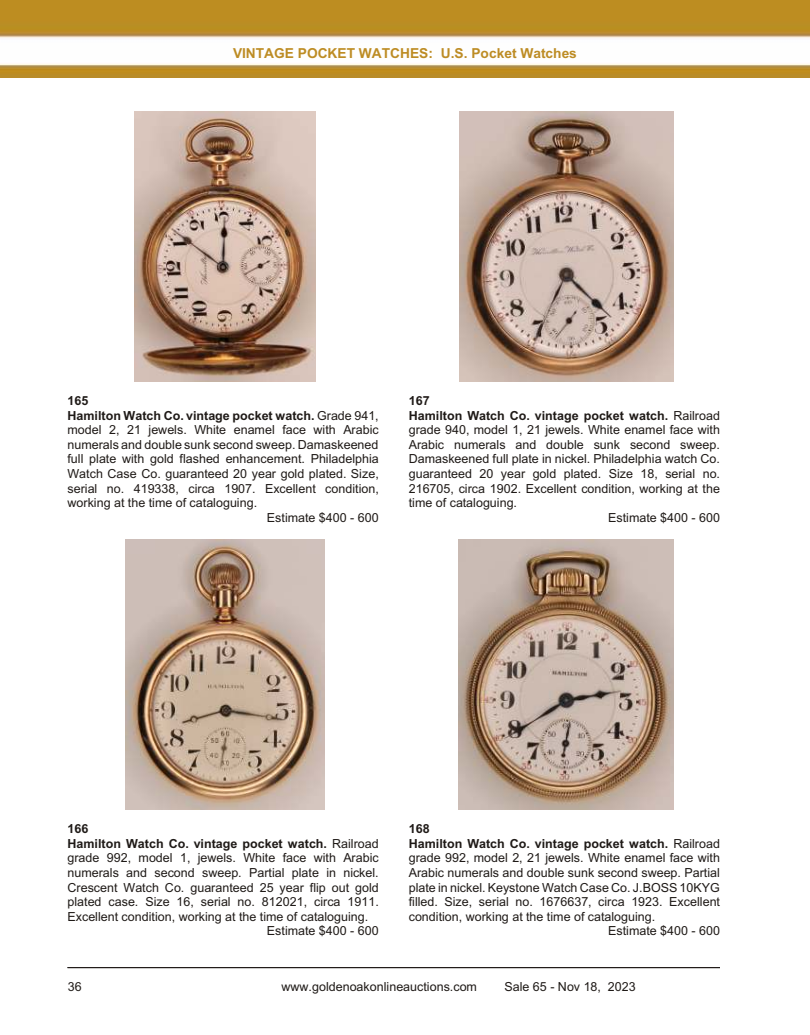
<style>
.page{position:relative;width:810px;height:1035px;background:#fff}
.page>*{position:absolute;margin:0;border:0;box-sizing:border-box;transform-origin:0 0}
.t1{font:700 13.75px "Arial";color:#bd8c24}
.t2{font:12.5px "Arial";color:#1f1a17}
.t3{font:700 12.5px "Arial";color:#1f1a17}
.s1{font-weight:400}
</style>
<div class="page">
<img style="left:0;top:0;width:810px;height:77px">
<hr style="left:68px;top:967px;width:652px;height:1px;background:#1f1a17">
<img style="left:125px;top:539px;width:200px;height:270px">
<img style="left:459px;top:111px;width:214px;height:270px">
<img style="left:459px;top:539px;width:215px;height:270px">
<img style="left:134px;top:111px;width:182px;height:270px">
<p class="t1" style="left:233px;top:48px;width:345px">VINTAGE POCKET WATCHES: U.S. Pocket Watches</p>
<p class="t3" style="left:68px;top:396px;width:22px">165</p>
<p class="t3" style="left:68px;top:410px;width:313px">Hamilton Watch Co. vintage pocket watch. <span class="s1">Grade 941,</span></p>
<p class="t2" style="left:68px;top:425px;width:313px">model 2, 21 jewels. White enamel face with Arabic</p>
<p class="t2" style="left:68px;top:440px;width:313px">numerals and double sunk second sweep. Damaskeened</p>
<p class="t2" style="left:68px;top:454px;width:313px">full plate with gold flashed enhancement. Philadelphia</p>
<p class="t2" style="left:68px;top:469px;width:313px">Watch Case Co. guaranteed 20 year gold plated. Size,</p>
<p class="t2" style="left:68px;top:483px;width:313px">serial no. 419338, circa 1907. Excellent condition,</p>
<p class="t2" style="left:68px;top:498px;width:191px">working at the time of cataloguing.</p>
<p class="t2" style="left:267px;top:513px;width:113px">Estimate $400 - 600</p>
<p class="t3" style="left:409px;top:396px;width:22px">167</p>
<p class="t3" style="left:409px;top:410px;width:313px">Hamilton Watch Co. vintage pocket watch. <span class="s1">Railroad</span></p>
<p class="t2" style="left:409px;top:425px;width:313px">grade 940, model 1, 21 jewels. White enamel face with</p>
<p class="t2" style="left:409px;top:440px;width:313px">Arabic numerals and double sunk second sweep.</p>
<p class="t2" style="left:409px;top:454px;width:313px">Damaskeened full plate in nickel. Philadelphia watch Co.</p>
<p class="t2" style="left:409px;top:469px;width:313px">guaranteed 20 year gold plated. Size 18, serial no.</p>
<p class="t2" style="left:409px;top:483px;width:313px">216705, circa 1902. Excellent condition, working at the</p>
<p class="t2" style="left:409px;top:498px;width:110px">time of cataloguing.</p>
<p class="t2" style="left:608px;top:513px;width:113px">Estimate $400 - 600</p>
<p class="t3" style="left:68px;top:824px;width:22px">166</p>
<p class="t3" style="left:68px;top:839px;width:313px">Hamilton Watch Co. vintage pocket watch. <span class="s1">Railroad</span></p>
<p class="t2" style="left:68px;top:853px;width:313px">grade 992, model 1, jewels. White face with Arabic</p>
<p class="t2" style="left:68px;top:868px;width:313px">numerals and second sweep. Partial plate in nickel.</p>
<p class="t2" style="left:68px;top:882px;width:313px">Crescent Watch Co. guaranteed 25 year flip out gold</p>
<p class="t2" style="left:68px;top:897px;width:313px">plated case. Size 16, serial no. 812021, circa 1911.</p>
<p class="t2" style="left:68px;top:912px;width:302px">Excellent condition, working at the time of cataloguing.</p>
<p class="t2" style="left:267px;top:926px;width:113px">Estimate $400 - 600</p>
<p class="t3" style="left:409px;top:824px;width:22px">168</p>
<p class="t3" style="left:409px;top:839px;width:313px">Hamilton Watch Co. vintage pocket watch. <span class="s1">Railroad</span></p>
<p class="t2" style="left:409px;top:853px;width:313px">grade 992, model 2, 21 jewels. White enamel face with</p>
<p class="t2" style="left:409px;top:868px;width:313px">Arabic numerals and double sunk second sweep. Partial</p>
<p class="t2" style="left:409px;top:882px;width:313px">plate in nickel. Keystone Watch Case Co. J.BOSS 10KYG</p>
<p class="t2" style="left:409px;top:897px;width:313px">filled. Size, serial no. 1676637, circa 1923. Excellent</p>
<p class="t2" style="left:409px;top:912px;width:248px">condition, working at the time of cataloguing.</p>
<p class="t2" style="left:608px;top:926px;width:113px">Estimate $400 - 600</p>
<p class="t2" style="left:68px;top:982px;width:15px">36</p>
<p class="t2" style="left:281px;top:982px;width:197px">www.goldenoakonlineauctions.com</p>
<p class="t2" style="left:505px;top:982px;width:133px">Sale 65 - Nov 18, 2023</p>
</div>
